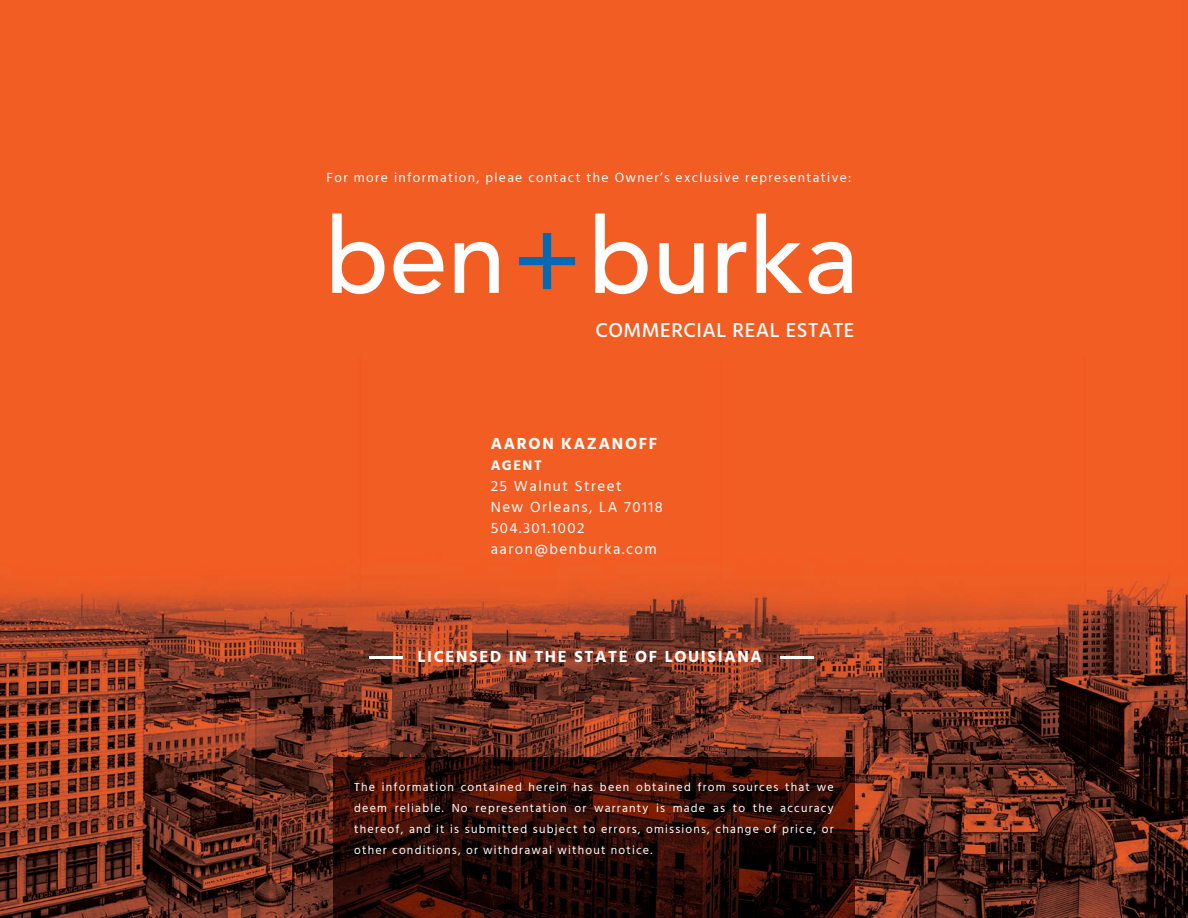
<style>
.page{position:relative;width:1188px;height:918px;background:#fff}
.page>*{position:absolute;margin:0;border:0;box-sizing:border-box;transform-origin:0 0}
.t1{font:500 20.55px "Hind";letter-spacing:.025em;color:#fff}
.t2{font:700 16.5px "Hind";letter-spacing:.1em;color:#fff}
.t3{font:15px/21px "Hind";letter-spacing:.1em;color:#fff}
.t4{font:700 14.25px "Hind";letter-spacing:.1em;color:#fff}
.t5{font:13.5px "Hind";letter-spacing:.1em;color:#fff}
.t6{font:12px/21px "Hind";letter-spacing:.1em;color:#fff;text-align:justify}
</style>
<div class="page">
<img style="left:0;top:0;width:1085px;height:714px">
<img style="left:1085px;top:0;width:103px;height:918px">
<img style="left:0;top:714px;width:361px;height:204px">
<img style="left:361px;top:714px;width:724px;height:51px">
<img style="left:827px;top:765px;width:258px;height:153px">
<img style="left:361px;top:917px;width:466px;height:1px">
<svg style="left:332px;top:214px;width:53px;height:80px"></svg>
<svg style="left:393px;top:242px;width:50px;height:52px"></svg>
<svg style="left:455px;top:242px;width:44px;height:51px"></svg>
<svg style="left:519px;top:233px;width:56px;height:56px;background:#b1604a"></svg>
<svg style="left:595px;top:214px;width:53px;height:80px"></svg>
<svg style="left:659px;top:243px;width:45px;height:51px"></svg>
<svg style="left:718px;top:242px;width:29px;height:51px"></svg>
<svg style="left:757px;top:214px;width:46px;height:79px"></svg>
<svg style="left:809px;top:242px;width:43px;height:52px"></svg>
<img style="left:333px;top:758px;width:522px;height:159px">
<hr style="left:369px;top:656px;width:33px;height:2px;background:#fff">
<hr style="left:781px;top:656px;width:33px;height:2px;background:#fff">
<p class="t5" style="left:327px;top:168px;width:526px">For more information, pleae contact the Owner’s exclusive representative:</p>
<h1 class="t1" style="left:595px;top:316px;width:261px">COMMERCIAL REAL ESTATE</h1>
<h2 class="t2" style="left:491px;top:434px;width:168px">AARON KAZANOFF</h2>
<p class="t4" style="left:491px;top:457px;width:53px">AGENT</p>
<p class="t3" style="left:491px;top:476px;width:174px">25 Walnut Street<br>New Orleans, LA 70118<br>504.301.1002 aaron@benburka.com</p>
<h2 class="t2" style="left:417px;top:647px;width:346px">LICENSED IN THE STATE OF LOUISIANA</h2>
<p class="t6" style="left:354px;top:777px;width:481px">The information contained herein has been obtained from sources that we deem reliable. No representation or warranty is made as to the accuracy thereof, and it is submitted subject to errors, omissions, change of price, or other conditions, or withdrawal without notice.</p>
</div>
